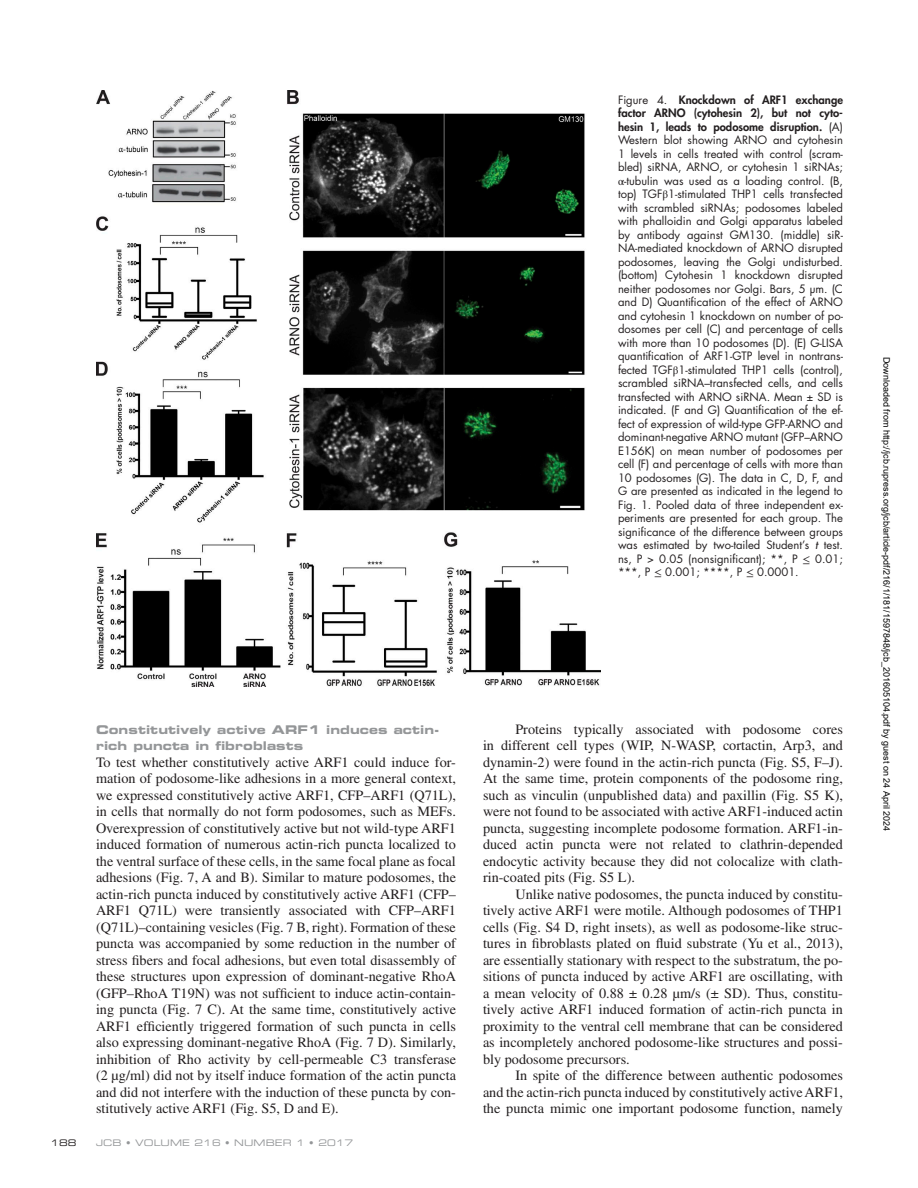
<style>
.page{position:relative;width:918px;height:1188px;background:#fff}
.page>*{position:absolute;margin:0;border:0;box-sizing:border-box;transform-origin:0 0}
.t1{font:14.25px/16.5px "Times LT Std";color:#231f20;text-align:justify}
.t2{font:12px/16.5px "Eurostile LT Std Bold Ex 2";letter-spacing:.005em;color:#949698}
.t3{font:11.25px/13.5px "Futura Std";color:#231f20;text-align:justify}
.t4{font:9px "Arial";color:#000}
.t5{font:9px "Eurostile LT Std Ex 2";letter-spacing:.01em;color:#949698}
.t6{font:9px "Eurostile LT Std Ex 2";color:#231f20}
.s1{font-weight:800}
.s2{font-family:"STIX General"}
.s3{font-weight:500;font-style:italic}
</style>
<div class="page">
<img style="left:96px;top:90px;width:504px;height:596px">
<p class="t3" style="left:618px;top:93px;width:227px">Figure 4. <span class="s1">Knockdown of ARF1 exchange factor ARNO (cytohesin 2), but not cyto&shy;hesin 1, leads to podosome disruption.</span> (A)<br>Western blot showing ARNO and cytohesin 1 levels in cells treated with control (scram&shy;bled) siRNA, ARNO, or cytohesin 1 siRNAs; <span class="s2">α</span>-tubulin was used as a loading control. (B, top) TGF<span class="s2">β</span>1-stimulated THP1 cells transfected with scrambled siRNAs; podosomes labeled with phalloidin and Golgi apparatus labeled by antibody against GM130. (middle) siR-NA-mediated knockdown of ARNO disrupted podosomes, leaving the Golgi undisturbed. (bottom) Cytohesin 1 knockdown disrupted neither podosomes nor Golgi. Bars, 5 µm. (C and D) Quantification of the effect of ARNO and cytohesin 1 knockdown on number of po&shy;dosomes per cell (C) and percentage of cells with more than 10 podosomes (D). (E) G-LISA quantification of ARF1-GTP level in nontrans&shy;fected TGF<span class="s2">β</span>1-stimulated THP1 cells (control), scrambled siRNA–transfected cells, and cells transfected with ARNO siRNA. Mean ± SD is indicated. (F and G) Quantification of the ef&shy;fect of expression of wild-type GFP-ARNO and dominant-negative ARNO mutant (GFP–ARNO E156K) on mean number of podosomes per cell (F) and percentage of cells with more than 10 podosomes (G). The data in C, D, F, and G are presented as indicated in the legend to Fig. 1. Pooled data of three independent ex&shy;periments are presented for each group. The significance of the difference between groups was estimated by two-tailed Student’s <span class="s3">t</span> test. ns, P &gt; 0.05 (nonsignificant); **, P <span class="s2">≤</span> 0.01; ***, P <span class="s2">≤</span> 0.001; ****, P <span class="s2">≤</span> 0.0001.</p>
<p class="t2" style="left:96px;top:721px;width:345px">Constitutively active ARF1 induces actin&shy;rich puncta in fibroblasts</p>
<p class="t1" style="left:96px;top:753px;width:362px">To test whether constitutively active ARF1 could induce for&shy;mation of podosome-like adhesions in a more general context, we expressed constitutively active ARF1, CFP–ARF1 (Q71L), in cells that normally do not form podosomes, such as MEFs.<br>Overexpression of constitutively active but not wild-type ARF1 induced formation of numerous actin-rich puncta localized to the ventral surface of these cells, in the same focal plane as focal adhesions (Fig. 7, A and B). Similar to mature podosomes, the actin-rich puncta induced by constitutively active ARF1 (CFP– ARF1 Q71L) were transiently associated with CFP–ARF1 (Q71L)–containing vesicles (Fig. 7 B, right). Formation of these puncta was accompanied by some reduction in the number of stress fibers and focal adhesions, but even total disassembly of these structures upon expression of dominant-negative RhoA (GFP–RhoA T19N) was not sufficient to induce actin-contain&shy;ing puncta (Fig. 7 C). At the same time, constitutively active ARF1 efficiently triggered formation of such puncta in cells also expressing dominant-negative RhoA (Fig. 7 D). Similarly, inhibition of Rho activity by cell-permeable C3 transferase (2 µg/ml) did not by itself induce formation of the actin puncta and did not interfere with the induction of these puncta by con&shy;stitutively active ARF1 (Fig. S5, D and E).</p>
<p class="t6" style="left:50px;top:1136px;width:28px">188</p>
<p class="t5" style="left:96px;top:1136px;width:259px">JCB • VOLUME 216 • NUMBER 1 • 2017</p>
<p class="t1" style="left:483px;top:720px;width:362px;text-indent:32px">Proteins typically associated with podosome cores in different cell types (WIP, N-WASP, cortactin, Arp3, and dynamin-2) were found in the actin-rich puncta (Fig. S5, F–J).<br>At the same time, protein components of the podosome ring, such as vinculin (unpublished data) and paxillin (Fig. S5 K), were not found to be associated with active ARF1-induced actin puncta, suggesting incomplete podosome formation. ARF1-in&shy;duced actin puncta were not related to clathrin-depended endocytic activity because they did not colocalize with clath&shy;rin-coated pits (Fig. S5 L).</p>
<p class="t1" style="left:483px;top:885px;width:362px;text-indent:32px">Unlike native podosomes, the puncta induced by constitu&shy;tively active ARF1 were motile. Although podosomes of THP1 cells (Fig. S4 D, right insets), as well as podosome-like struc&shy;tures in fibroblasts plated on fluid substrate (Yu et al., 2013), are essentially stationary with respect to the substratum, the po&shy;sitions of puncta induced by active ARF1 are oscillating, with a mean velocity of 0.88 ± 0.28 µm/s (± SD). Thus, constitu&shy;tively active ARF1 induced formation of actin-rich puncta in proximity to the ventral cell membrane that can be considered as incompletely anchored podosome-like structures and possi&shy;bly podosome precursors.</p>
<p class="t1" style="left:483px;top:1067px;width:362px;text-indent:32px">In spite of the difference between authentic podosomes and the actin-rich puncta induced by constitutively active ARF1, the puncta mimic one important podosome function, namely</p>
<p class="t4" style="left:890px;top:357px;width:476px;rotate:90deg">Downloaded from http://jcb.rupress.org/jcb/article-pdf/216/1/181/1597848/jcb_201605104.pdf by guest on 24 April 2024</p>
</div>
